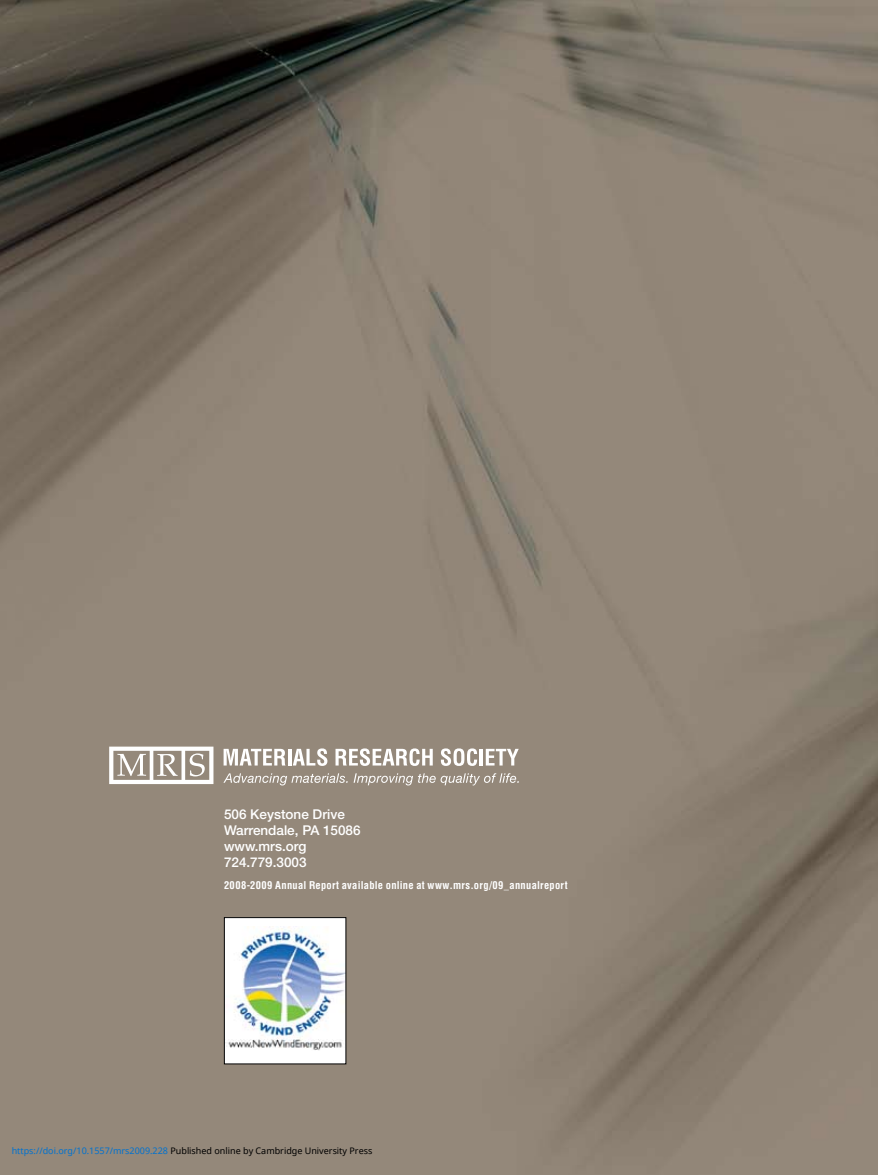
<style>
.page{position:relative;width:878px;height:1175px;background:#fff}
.page>*{position:absolute;margin:0;border:0;box-sizing:border-box;transform-origin:0 0}
.t1{font:500 13.5px/16.2px "Helvetica Neue LT Std";color:#fff}
.t2{font:700 condensed 10.5px "Helvetica LT Std";letter-spacing:.025em;color:#fff}
.t3{font:9px "Noto Sans";color:#000}
.s1{color:#0172cf}
</style>
<div class="page">
<img style="left:0;top:0;width:878px;height:1174px">
<div style="left:224px;top:917px;width:122px;height:146px;background:#fff"></div>
<img style="left:228px;top:926px;width:116px;height:124px">
<div style="left:224px;top:917px;width:122px;height:147px;border:1px solid #000"></div>
<svg style="left:109px;top:746px;width:104px;height:38px"></svg>
<svg style="left:223px;top:749px;width:62px;height:16px"></svg>
<hr style="left:288px;top:749px;width:3px;height:16px;background:#fff">
<svg style="left:293px;top:748px;width:34px;height:18px"></svg>
<svg style="left:335px;top:748px;width:98px;height:18px"></svg>
<svg style="left:441px;top:748px;width:36px;height:18px"></svg>
<hr style="left:479px;top:749px;width:4px;height:16px;background:#fff">
<svg style="left:485px;top:749px;width:33px;height:16px"></svg>
<svg style="left:223px;top:773px;width:296px;height:12px;background:#aaa196"></svg>
<h1 class="t1" style="left:224px;top:805px;width:138px">506 Keystone Drive<br>Warrendale, PA 15086 www.mrs.org<br>724.779.3003</h1>
<p class="t2" style="left:224px;top:878px;width:345px">2008-2009 Annual Report available online at www.mrs.org/09_annualreport</p>
<p class="t3" style="left:12px;top:1143px;width:362px"><span class="s1">https://doi.org/10.1557/mrs2009.228</span> Published online by Cambridge University Press</p>
</div>
